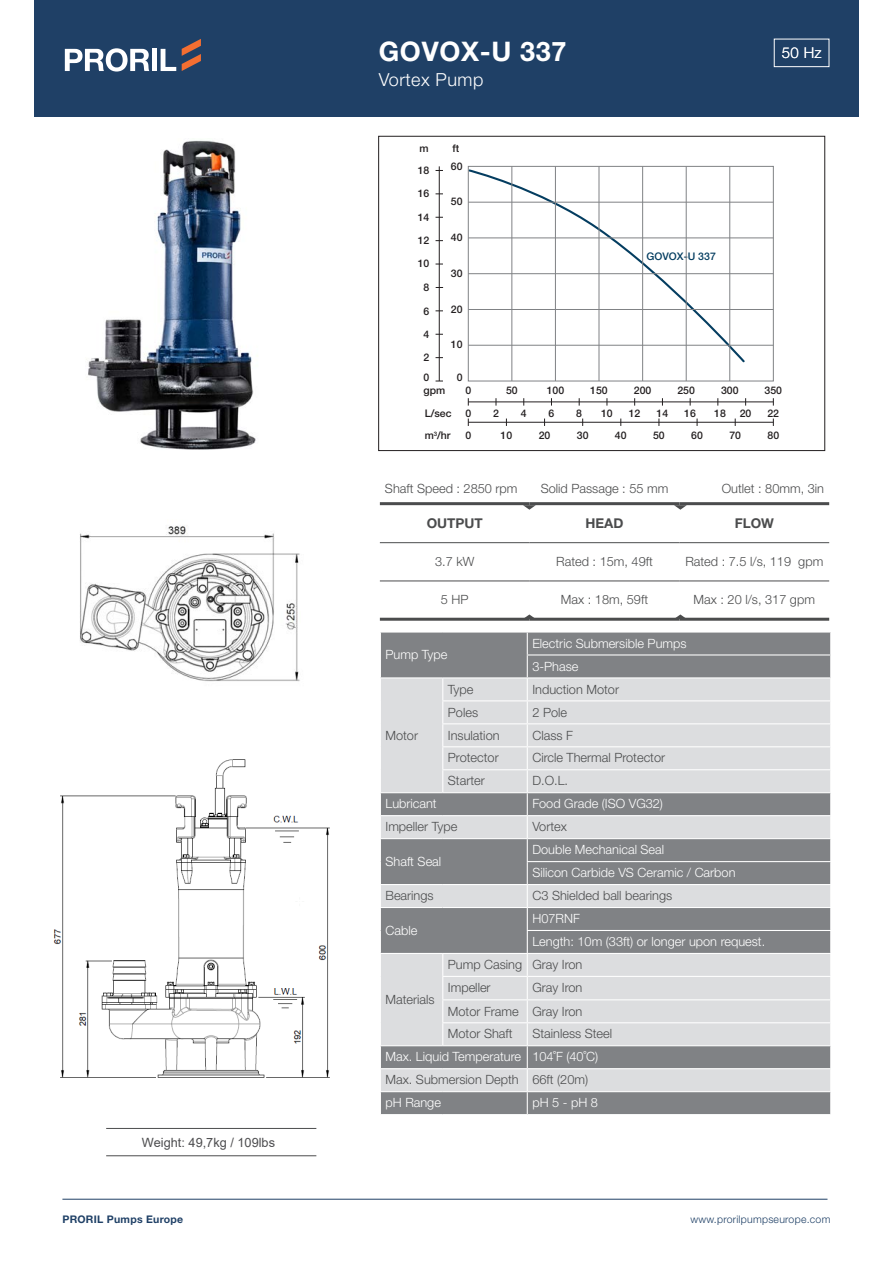
<style>
.page{position:relative;width:893px;height:1263px;background:#fff}
.page>*{position:absolute;margin:0;border:0;box-sizing:border-box;transform-origin:0 0}
.t1{font:700 27px "Helvetica Neue LT Std";letter-spacing:.025em;color:#fff}
.t2{font:300 18px "Helvetica Neue LT Std";letter-spacing:.025em;color:#fff}
.t3{font:300 15px "Helvetica Neue LT Std";color:#fff}
.t4{font:700 13.5px "Helvetica Neue LT Std";color:#4b4c4d}
.t5{font:300 12.75px/23.1px "Helvetica Neue LT Std";color:#4b4c4d}
.t6{font:300 12.75px/23px "Helvetica Neue LT Std";color:#fff}
.t7{font:12.75px "Arial";color:#4d4d4f}
.t8{font:500 10.5px/23px "Helvetica Neue";color:#231f20}
.t9{font:300 10.5px "Helvetica Neue LT Std";letter-spacing:.025em;color:#1f4066}
.t10{font:700 10.5px "Helvetica Neue LT Std";letter-spacing:.025em;color:#1f4066}
.t11{font:500 10.5px "Helvetica Neue";color:#043d60}
</style>
<div class="page">
<div style="left:34px;top:0;width:825px;height:117px;background:#1f4066"></div>
<svg style="left:65px;top:48px;width:84px;height:24px"></svg>
<div style="left:152px;top:49px;width:5px;height:22px;background:#fff"></div>
<svg style="left:161px;top:49px;width:15px;height:22px"></svg>
<svg style="left:182px;top:39px;width:19px;height:32px"></svg>
<hr style="left:439px;top:166px;width:1px;height:215px;background:#231f20">
<hr style="left:468px;top:402px;width:305px;height:1px;background:#231f20">
<hr style="left:468px;top:422px;width:305px;height:1px;background:#231f20">
<svg style="left:467px;top:168px;width:279px;height:195px"></svg>
<div style="left:468px;top:166px;width:305px;height:215px;border:1px solid #808285"></div>
<hr style="left:468px;top:345px;width:305px;height:1px;background:#808285">
<hr style="left:468px;top:309px;width:305px;height:1px;background:#808285">
<hr style="left:468px;top:273px;width:305px;height:1px;background:#808285">
<hr style="left:468px;top:238px;width:305px;height:1px;background:#808285">
<hr style="left:468px;top:202px;width:305px;height:1px;background:#808285">
<hr style="left:729px;top:166px;width:1px;height:215px;background:#808285">
<hr style="left:686px;top:166px;width:1px;height:215px;background:#808285">
<hr style="left:642px;top:166px;width:1px;height:215px;background:#808285">
<hr style="left:599px;top:166px;width:1px;height:215px;background:#808285">
<hr style="left:555px;top:166px;width:1px;height:215px;background:#808285">
<hr style="left:512px;top:166px;width:1px;height:215px;background:#808285">
<div style="left:378px;top:136px;width:447px;height:315px;border:1px solid #231f20"></div>
<hr style="left:106px;top:1128px;width:210px;height:1px;background:#4b4c4d">
<hr style="left:106px;top:1155px;width:210px;height:1px;background:#4b4c4d">
<hr style="left:380px;top:502px;width:150px;height:3px;background:#4b4c4d">
<hr style="left:530px;top:502px;width:149px;height:3px;background:#4b4c4d">
<hr style="left:679px;top:502px;width:150px;height:3px;background:#4b4c4d">
<hr style="left:380px;top:618px;width:150px;height:3px;background:#4b4c4d">
<hr style="left:530px;top:618px;width:149px;height:3px;background:#4b4c4d">
<hr style="left:679px;top:618px;width:150px;height:3px;background:#4b4c4d">
<hr style="left:380px;top:542px;width:150px;height:1px;background:#4b4c4d">
<hr style="left:530px;top:542px;width:149px;height:1px;background:#4b4c4d">
<hr style="left:679px;top:542px;width:150px;height:1px;background:#4b4c4d">
<hr style="left:380px;top:581px;width:150px;height:1px;background:#4b4c4d">
<hr style="left:530px;top:581px;width:149px;height:1px;background:#4b4c4d">
<hr style="left:679px;top:581px;width:150px;height:1px;background:#4b4c4d">
<svg style="left:674px;top:505px;width:13px;height:5px"></svg>
<svg style="left:674px;top:614px;width:13px;height:4px"></svg>
<svg style="left:523px;top:505px;width:13px;height:5px"></svg>
<svg style="left:523px;top:614px;width:13px;height:4px"></svg>
<svg style="left:380px;top:632px;width:451px;height:482px;background:#b8b9bb"></svg>
<div style="left:774px;top:39px;width:55px;height:28px;border:1px solid #fff"></div>
<hr style="left:62px;top:1199px;width:765px;height:1px;background:#1f4066">
<img style="left:80px;top:525px;width:220px;height:157px">
<img style="left:53px;top:759px;width:277px;height:319px">
<img style="left:88px;top:140px;width:168px;height:310px">
<h1 class="t1" style="left:379px;top:35px;width:189px">GOVOX-U 337</h1>
<h2 class="t2" style="left:379px;top:69px;width:106px">Vortex Pump</h2>
<p class="t8" style="left:420px;top:137px;width:11px">m</p>
<p class="t8" style="left:452px;top:137px;width:8px">ft</p>
<p class="t8" style="left:418px;top:159px;width:13px">18<br>16</p>
<p class="t8" style="left:418px;top:205px;width:13px">14</p>
<p class="t8" style="left:418px;top:228px;width:13px">12<br>10</p>
<p class="t8" style="left:423px;top:276px;width:7px">8</p>
<p class="t8" style="left:423px;top:299px;width:7px">6</p>
<p class="t8" style="left:423px;top:322px;width:7px">4</p>
<p class="t8" style="left:423px;top:346px;width:7px">2</p>
<p class="t8" style="left:423px;top:366px;width:7px">0</p>
<p class="t8" style="left:451px;top:155px;width:13px">60</p>
<p class="t8" style="left:451px;top:190px;width:13px">50</p>
<p class="t8" style="left:451px;top:226px;width:13px">40</p>
<p class="t8" style="left:451px;top:261px;width:13px">30</p>
<p class="t8" style="left:451px;top:298px;width:13px">20</p>
<p class="t8" style="left:451px;top:333px;width:13px">10</p>
<p class="t8" style="left:457px;top:366px;width:7px">0</p>
<p class="t3" style="left:782px;top:43px;width:41px">50 Hz</p>
<p class="t11" style="left:647px;top:250px;width:71px">GOVOX-U 337</p>
<p class="t8" style="left:424px;top:379px;width:23px">gpm</p>
<p class="t8" style="left:425px;top:402px;width:28px;line-height:21.8px">L/sec m<sup>3</sup>/hr</p>
<p class="t8" style="left:465px;top:379px;width:7px">0</p>
<p class="t8" style="left:506px;top:379px;width:13px">50</p>
<p class="t8" style="left:547px;top:379px;width:19px">100</p>
<p class="t8" style="left:590px;top:379px;width:19px">150</p>
<p class="t8" style="left:634px;top:379px;width:19px">200</p>
<p class="t8" style="left:677px;top:379px;width:19px">250</p>
<p class="t8" style="left:721px;top:379px;width:19px">300</p>
<p class="t8" style="left:765px;top:379px;width:19px">350</p>
<p class="t8" style="left:465px;top:402px;width:7px">0</p>
<p class="t8" style="left:493px;top:402px;width:7px">2</p>
<p class="t8" style="left:521px;top:402px;width:7px">4</p>
<p class="t8" style="left:549px;top:402px;width:7px">6</p>
<p class="t8" style="left:576px;top:402px;width:7px">8</p>
<p class="t8" style="left:601px;top:402px;width:13px">10</p>
<p class="t8" style="left:629px;top:402px;width:13px">12</p>
<p class="t8" style="left:657px;top:402px;width:13px">14</p>
<p class="t8" style="left:684px;top:402px;width:13px">16</p>
<p class="t8" style="left:714px;top:402px;width:13px">18</p>
<p class="t8" style="left:740px;top:402px;width:13px">20</p>
<p class="t8" style="left:767px;top:402px;width:13px">22</p>
<p class="t8" style="left:465px;top:424px;width:7px">0</p>
<p class="t8" style="left:501px;top:424px;width:13px">10</p>
<p class="t8" style="left:539px;top:424px;width:13px">20</p>
<p class="t8" style="left:577px;top:424px;width:13px">30</p>
<p class="t8" style="left:615px;top:424px;width:13px">40</p>
<p class="t8" style="left:653px;top:424px;width:13px">50</p>
<p class="t8" style="left:691px;top:424px;width:13px">60</p>
<p class="t8" style="left:729px;top:424px;width:13px">70</p>
<p class="t8" style="left:767px;top:424px;width:13px">80</p>
<p class="t5" style="left:385px;top:477px;width:134px">Shaft Speed : 2850 rpm</p>
<p class="t5" style="left:541px;top:477px;width:129px">Solid Passage : 55 mm</p>
<p class="t5" style="left:722px;top:477px;width:104px">Outlet : 80mm, 3in</p>
<p class="t4" style="left:427px;top:514px;width:58px">OUTPUT</p>
<p class="t4" style="left:585px;top:514px;width:40px">HEAD</p>
<p class="t4" style="left:735px;top:514px;width:41px">FLOW</p>
<p class="t5" style="left:435px;top:550px;width:41px">3.7 kW</p>
<p class="t5" style="left:556px;top:550px;width:98px">Rated : 15m, 49ft</p>
<p class="t5" style="left:685px;top:550px;width:139px">Rated : 7.5 l/s, 119 gpm</p>
<p class="t5" style="left:441px;top:588px;width:29px">5 HP</p>
<p class="t5" style="left:561px;top:588px;width:89px">Max : 18m, 59ft</p>
<p class="t5" style="left:694px;top:588px;width:123px">Max : 20 l/s, 317 gpm</p>
<p class="t6" style="left:385px;top:643px;width:63px">Pump Type</p>
<p class="t6" style="left:532px;top:631px;width:156px">Electric Submersible Pumps<br>3-Phase</p>
<p class="t5" style="left:385px;top:723px;width:34px">Motor</p>
<p class="t5" style="left:448px;top:677px;width:27px">Type</p>
<p class="t5" style="left:532px;top:677px;width:88px">Induction Motor</p>
<p class="t5" style="left:448px;top:700px;width:32px">Poles</p>
<p class="t5" style="left:532px;top:700px;width:36px">2 Pole</p>
<p class="t5" style="left:448px;top:723px;width:53px">Insulation</p>
<p class="t5" style="left:532px;top:723px;width:42px">Class F</p>
<p class="t5" style="left:448px;top:746px;width:52px">Protector</p>
<p class="t5" style="left:532px;top:746px;width:134px">Circle Thermal Protector</p>
<p class="t5" style="left:448px;top:769px;width:38px">Starter</p>
<p class="t5" style="left:532px;top:769px;width:37px">D.O.L.</p>
<p class="t6" style="left:385px;top:792px;width:53px">Lubricant</p>
<p class="t6" style="left:532px;top:792px;width:132px">Food Grade (ISO VG32)</p>
<p class="t5" style="left:385px;top:815px;width:73px">Impeller Type</p>
<p class="t5" style="left:532px;top:815px;width:36px">Vortex</p>
<p class="t6" style="left:385px;top:849px;width:57px">Shaft Seal</p>
<p class="t6" style="left:532px;top:838px;width:205px">Double Mechanical Seal<br>Silicon Carbide VS Ceramic / Carbon</p>
<p class="t5" style="left:385px;top:884px;width:50px">Bearings</p>
<p class="t5" style="left:532px;top:884px;width:141px">C3 Shielded ball bearings</p>
<p class="t6" style="left:385px;top:918px;width:33px">Cable</p>
<p class="t6" style="left:532px;top:907px;width:234px">H07RNF<br>Length: 10m (33ft) or longer upon request.</p>
<p class="t7" style="left:142px;top:1133px;width:135px">Weight: 49,7kg / 109lbs</p>
<p class="t5" style="left:448px;top:953px;width:136px">Pump Casing Gray Iron<br>Impeller</p>
<p class="t5" style="left:448px;top:976px;width:136px;text-align:justify;text-indent:84px">Gray Iron Motor Frame Gray Iron Motor Shaft</p>
<p class="t5" style="left:385px;top:987px;width:51px">Materials</p>
<p class="t5" style="left:532px;top:1022px;width:81px">Stainless Steel</p>
<p class="t6" style="left:385px;top:1045px;width:214px">Max. Liquid Temperature 104˚F (40˚C)</p>
<p class="t5" style="left:385px;top:1068px;width:204px">Max. Submersion Depth 66ft (20m)</p>
<p class="t6" style="left:385px;top:1091px;width:57px">pH Range</p>
<p class="t6" style="left:532px;top:1091px;width:67px">pH 5 - pH 8</p>
<p class="t10" style="left:62px;top:1213px;width:122px">PRORIL Pumps Europe</p>
<p class="t9" style="left:690px;top:1213px;width:142px">www.prorilpumpseurope.com</p>
</div>
